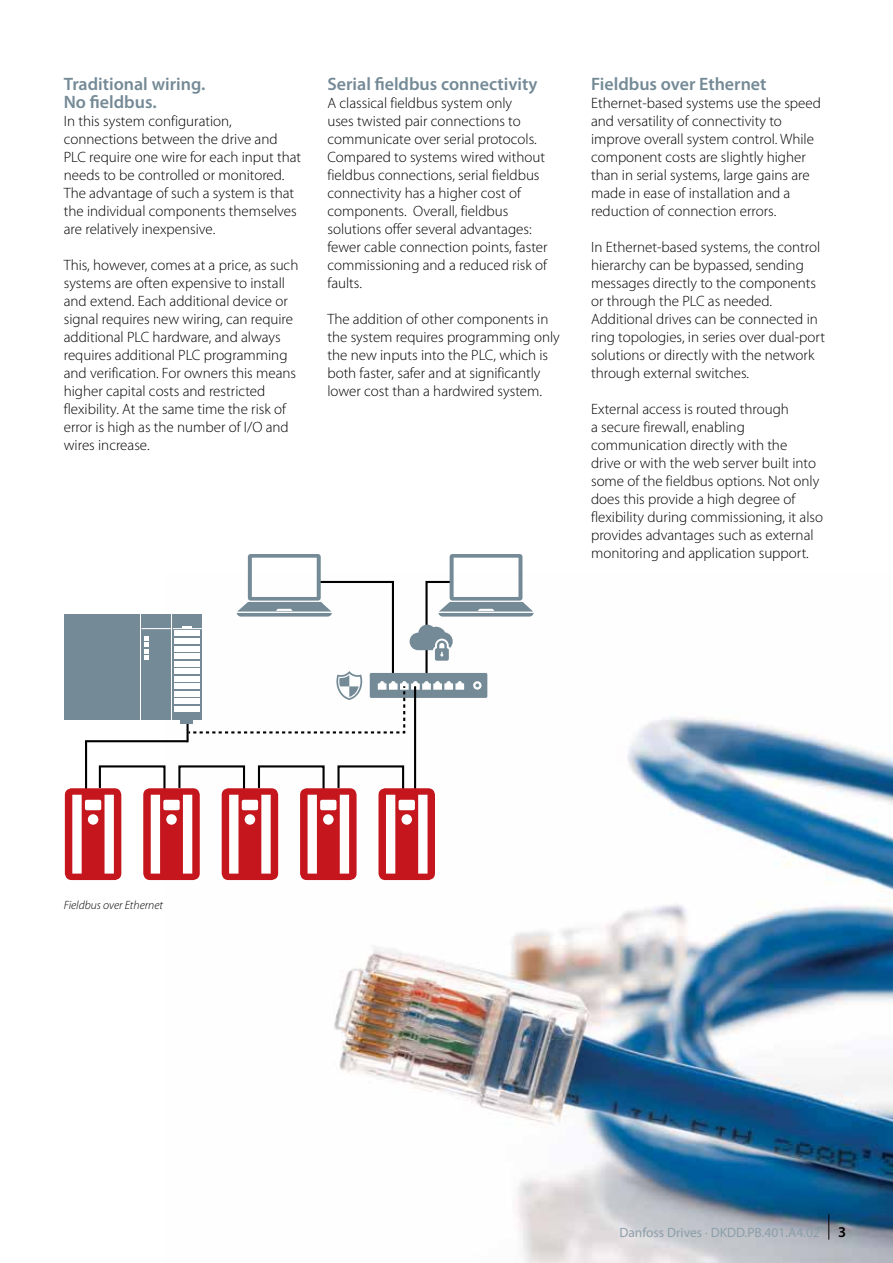
<style>
.page{position:relative;width:893px;height:1263px;background:#fff}
.page>*{position:absolute;margin:0;border:0;box-sizing:border-box;transform-origin:0 0}
.t1{font:600 18px/18px "Myriad Pro";color:#748a96}
.t2{font:300 15px/18px "Myriad Pro";color:#000}
.t3{font:13.5px "Myriad Pro";color:#8b9faa}
.t4{font:italic 300 12px "Myriad Pro";color:#000}
.s1{font-weight:600;font-size:15px;color:#000}
</style>
<div class="page">
<img style="left:163px;top:717px;width:730px;height:546px">
<svg style="left:65px;top:554px;width:469px;height:326px"></svg>
<svg style="left:828px;top:1214px;width:1px;height:25px"></svg>
<p class="t1" style="left:64px;top:75px;width:143px">Traditional wiring.<br>No fieldbus.</p>
<p class="t2" style="left:64px;top:112px;width:239px">In this system configuration, connections between the drive and PLC require one wire for each input that needs to be controlled or monitored.<br>The advantage of such a system is that the individual components themselves are relatively inexpensive.</p>
<p class="t2" style="left:64px;top:256px;width:236px">This, however, comes at a price, as such systems are often expensive to install and extend. Each additional device or signal requires new wiring, can require additional PLC hardware, and always requires additional PLC programming and verification. For owners this means higher capital costs and restricted flexibility. At the same time the risk of error is high as the number of I/O and wires increase.</p>
<p class="t1" style="left:327px;top:75px;width:212px">Serial fieldbus connectivity</p>
<p class="t2" style="left:327px;top:94px;width:222px">A classical fieldbus system only<br>uses twisted pair connections to communicate over serial protocols.<br>Compared to systems wired without fieldbus connections, serial fieldbus connectivity has a higher cost of components. Overall, fieldbus solutions offer several advantages: fewer cable connection points, faster commissioning and a reduced risk of faults.</p>
<p class="t2" style="left:327px;top:310px;width:234px">The addition of other components in the system requires programming only the new inputs into the PLC, which is both faster, safer and at significantly lower cost than a hardwired system.</p>
<p class="t1" style="left:591px;top:75px;width:177px">Fieldbus over Ethernet</p>
<p class="t2" style="left:591px;top:94px;width:231px">Ethernet-based systems use the speed and versatility of connectivity to improve overall system control. While component costs are slightly higher than in serial systems, large gains are made in ease of installation and a reduction of connection errors.</p>
<p class="t2" style="left:591px;top:238px;width:235px">In Ethernet-based systems, the control hierarchy can be bypassed, sending messages directly to the components or through the PLC as needed.<br>Additional drives can be connected in ring topologies, in series over dual-port solutions or directly with the network through external switches.</p>
<p class="t2" style="left:591px;top:400px;width:234px">External access is routed through<br>a secure firewall, enabling communication directly with the<br>drive or with the web server built into some of the fieldbus options. Not only does this provide a high degree of flexibility during commissioning, it also provides advantages such as external monitoring and application support.</p>
<p class="t4" style="left:64px;top:899px;width:101px">Fieldbus over Ethernet</p>
<p class="t3" style="left:619px;top:1225px;width:228px">Danfoss Drives · DKDD.PB.401.A4.02 <span class="s1">3</span></p>
</div>
